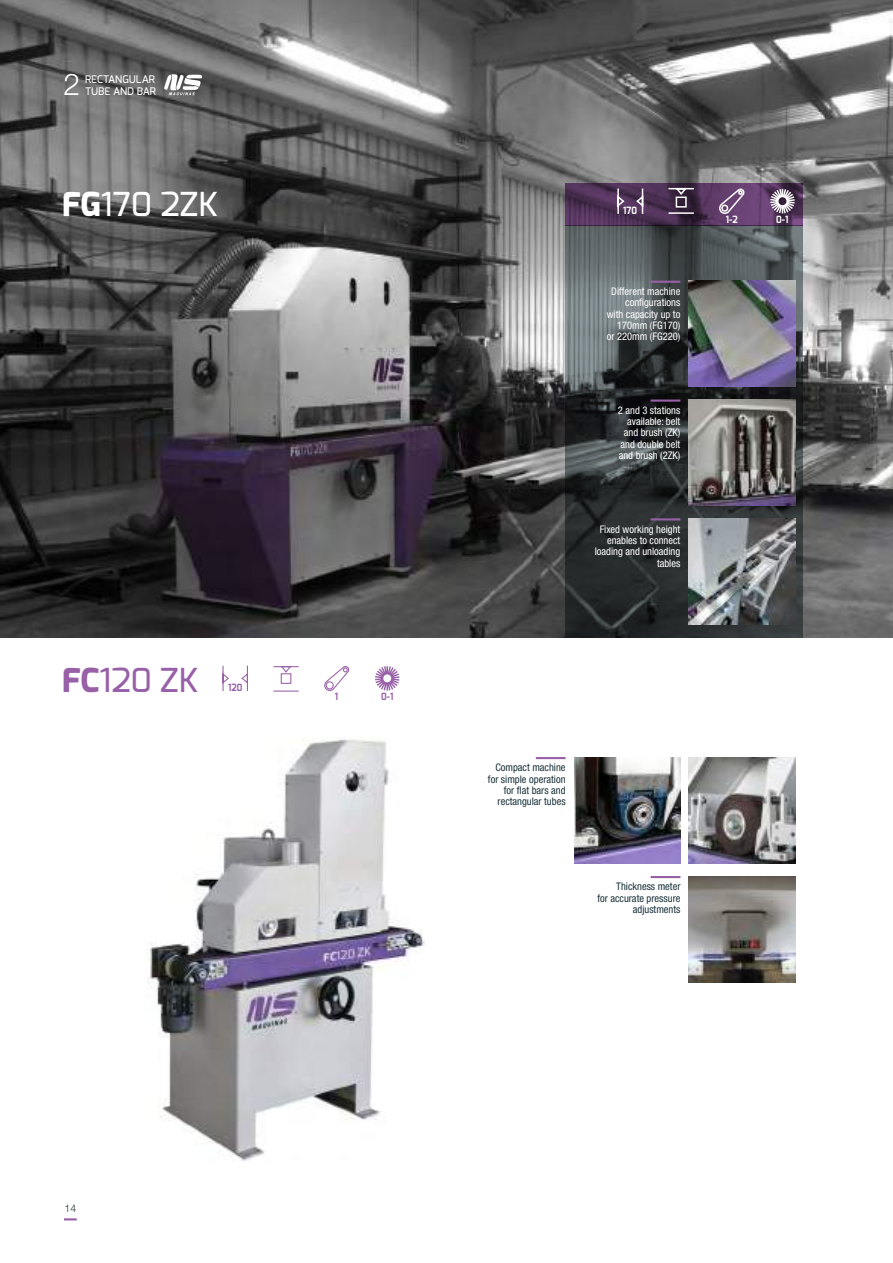
<style>
.page{position:relative;width:893px;height:1263px;background:#fff}
.page>*{position:absolute;margin:0;border:0;box-sizing:border-box;transform-origin:0 0}
.t1{font:500 33px "Exo";color:#fff}
.t2{font:500 33px "Exo";color:#9860a7}
.t3{font:300 30px "Helvetica Neue LT Std";color:#fff}
.t4{font:condensed 10.5px/11.4px "Helvetica Neue LT Std";color:#fff;text-align:right}
.t5{font:condensed 10.5px/11.4px "Helvetica Neue LT Std";color:#1b333a;text-align:right}
.t6{font:500 10.5px/12.6px "Exo";color:#fff}
.t7{font:300 10.5px "Helvetica Neue LT Std";color:#1b333a}
.t8{font:700 10.05px "Exo";color:#fff;scale:.9 1}
.t9{font:700 10.05px "Exo";color:#9860a7;scale:.9 1}
.s1{font-weight:800}
</style>
<div class="page">
<img style="left:146px;top:739px;width:279px;height:422px">
<img style="left:0;top:0;width:893px;height:637px">
<svg style="left:64px;top:1218px;width:13px;height:2px"></svg>
<svg style="left:566px;top:225px;width:237px;height:413px"></svg>
<svg style="left:566px;top:183px;width:237px;height:42px"></svg>
<img style="left:574px;top:757px;width:106px;height:106px">
<img style="left:689px;top:757px;width:106px;height:106px">
<img style="left:689px;top:876px;width:106px;height:106px">
<hr style="left:536px;top:757px;width:30px;height:2px;background:#9860a7">
<hr style="left:651px;top:876px;width:29px;height:2px;background:#9860a7">
<img style="left:689px;top:281px;width:106px;height:106px">
<img style="left:689px;top:399px;width:106px;height:107px">
<img style="left:689px;top:518px;width:106px;height:107px">
<hr style="left:651px;top:281px;width:29px;height:2px;background:#9860a7">
<hr style="left:651px;top:399px;width:29px;height:3px;background:#9860a7">
<hr style="left:651px;top:518px;width:29px;height:2px;background:#9860a7">
<svg style="left:324px;top:666px;width:25px;height:25px"></svg>
<svg style="left:375px;top:666px;width:24px;height:25px"></svg>
<svg style="left:222px;top:665px;width:26px;height:26px"></svg>
<svg style="left:273px;top:666px;width:26px;height:26px"></svg>
<svg style="left:164px;top:74px;width:38px;height:22px"></svg>
<svg style="left:719px;top:188px;width:26px;height:28px"></svg>
<svg style="left:770px;top:189px;width:25px;height:24px"></svg>
<svg style="left:616px;top:187px;width:29px;height:28px"></svg>
<svg style="left:667px;top:187px;width:28px;height:28px"></svg>
<h2 class="t3" style="left:63px;top:66px;width:18px">2</h2>
<p class="t6" style="left:85px;top:73px;width:73px">RECTANGULAR<br>TUBE AND BAR</p>
<h1 class="t1" style="left:62px;top:183px;width:158px"><span class="s1">FG</span>170 2ZK</h1>
<h1 class="t2" style="left:62px;top:659px;width:138px"><span class="s1">FC</span>120 ZK</h1>
<p class="t9" style="left:228px;top:681px;width:17px">120</p>
<p class="t9" style="left:335px;top:690px;width:5px">1</p>
<p class="t9" style="left:381px;top:690px;width:15px">0-1</p>
<p class="t8" style="left:623px;top:204px;width:17px">170</p>
<p class="t4" style="left:607px;top:285px;width:75px">Different machine configurations with capacity up to<br>170mm (FG170) or 220mm (FG220)</p>
<p class="t4" style="left:618px;top:404px;width:64px">2 and 3 stations available: belt and brush (ZK) and double belt and brush (2ZK)</p>
<p class="t4" style="left:595px;top:523px;width:87px">Fixed working height enables to connect loading and unloading tables</p>
<p class="t8" style="left:726px;top:213px;width:15px">1-2</p>
<p class="t8" style="left:776px;top:213px;width:15px">0-1</p>
<p class="t5" style="left:488px;top:762px;width:79px">Compact machine for simple operation for flat bars and rectangular tubes</p>
<p class="t5" style="left:597px;top:881px;width:85px">Thickness meter<br>for accurate pressure adjustments</p>
<p class="t7" style="left:65px;top:1202px;width:13px">14</p>
</div>
